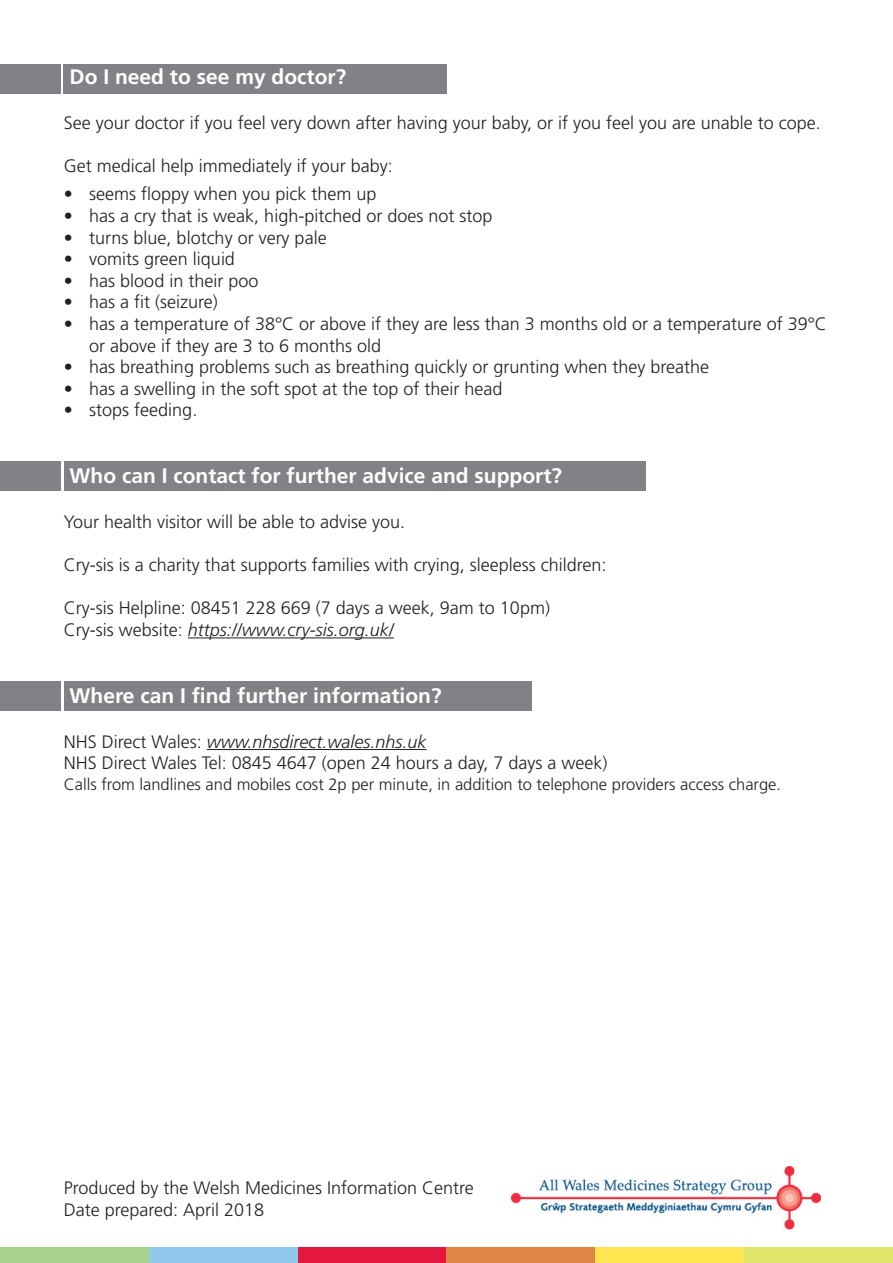
<style>
.page{position:relative;width:893px;height:1263px;background:#fff}
.page>*{position:absolute;margin:0;border:0;box-sizing:border-box;transform-origin:0 0}
.t1{font:700 21px "Frutiger";color:#fff}
.t2{font:300 18px/21.6px "Frutiger";color:#231f20}
.t3{font:300 16.5px "Frutiger";color:#231f20}
.s1{font-style:italic}
</style>
<div class="page">
<div style="left:64px;top:681px;width:467px;height:30px;background:#808285"></div>
<div style="left:0;top:681px;width:61px;height:30px;background:#808285"></div>
<div style="left:64px;top:64px;width:383px;height:29px;background:#808285"></div>
<div style="left:0;top:64px;width:61px;height:29px;background:#808285"></div>
<div style="left:64px;top:461px;width:582px;height:30px;background:#808285"></div>
<div style="left:0;top:461px;width:61px;height:30px;background:#808285"></div>
<hr style="left:188px;top:637px;width:206px;height:1px;background:#231f20">
<hr style="left:207px;top:749px;width:220px;height:1px;background:#231f20">
<img style="left:512px;top:1167px;width:309px;height:62px">
<div style="left:0;top:1247px;width:149px;height:16px;background:#a7d38d"></div>
<div style="left:149px;top:1247px;width:149px;height:16px;background:#91c9ed"></div>
<div style="left:298px;top:1247px;width:148px;height:16px;background:#e4183e"></div>
<div style="left:446px;top:1247px;width:149px;height:16px;background:#e08545"></div>
<div style="left:595px;top:1247px;width:149px;height:16px;background:#ffe54f"></div>
<div style="left:744px;top:1247px;width:149px;height:16px;background:#e0e56c"></div>
<p class="t1" style="left:70px;top:69px;width:278px">Do I need to see my doctor?</p>
<p class="t2" style="left:64px;top:113px;width:759px">See your doctor if you feel very down after having your baby, or if you feel you are unable to cope.</p>
<p class="t2" style="left:64px;top:156px;width:330px">Get medical help immediately if your baby:</p>
<p class="t2" style="left:64px;top:185px;width:314px">• seems floppy when you pick them up</p>
<p class="t2" style="left:64px;top:206px;width:430px">• has a cry that is weak, high-pitched or does not stop</p>
<p class="t2" style="left:64px;top:228px;width:264px">• turns blue, blotchy or very pale</p>
<p class="t2" style="left:64px;top:249px;width:173px">• vomits green liquid</p>
<p class="t2" style="left:64px;top:271px;width:196px">• has blood in their poo</p>
<p class="t2" style="left:64px;top:293px;width:156px">• has a fit (seizure)</p>
<p class="t2" style="left:89px;top:314px;width:739px;text-indent:-26px">• has a temperature of 38°C or above if they are less than 3 months old or a temperature of 39°C or above if they are 3 to 6 months old</p>
<p class="t2" style="left:64px;top:357px;width:647px">• has breathing problems such as breathing quickly or grunting when they breathe</p>
<p class="t2" style="left:64px;top:379px;width:440px">• has a swelling in the soft spot at the top of their head</p>
<p class="t2" style="left:64px;top:401px;width:135px">• stops feeding.</p>
<p class="t1" style="left:70px;top:468px;width:494px">Who can I contact for further advice and support?</p>
<p class="t2" style="left:64px;top:512px;width:343px">Your health visitor will be able to advise you.</p>
<p class="t2" style="left:64px;top:555px;width:544px">Cry-sis is a charity that supports families with crying, sleepless children:</p>
<p class="t2" style="left:64px;top:599px;width:488px">Cry-sis Helpline: 08451 228 669 (7 days a week, 9am to 10pm)<br>Cry-sis website: <span class="s1">https://www.cry-sis.org.uk/</span></p>
<p class="t1" style="left:70px;top:687px;width:373px">Where can I find further information?</p>
<p class="t2" style="left:64px;top:732px;width:545px">NHS Direct Wales: <span class="s1">www.nhsdirect.wales.nhs.uk<br></span>NHS Direct Wales Tel: 0845 4647 (open 24 hours a day, 7 days a week)</p>
<p class="t3" style="left:64px;top:777px;width:719px">Calls from landlines and mobiles cost 2p per minute, in addition to telephone providers access charge.</p>
<p class="t2" style="left:64px;top:1178px;width:412px">Produced by the Welsh Medicines Information Centre<br>Date prepared: April 2018</p>
</div>
